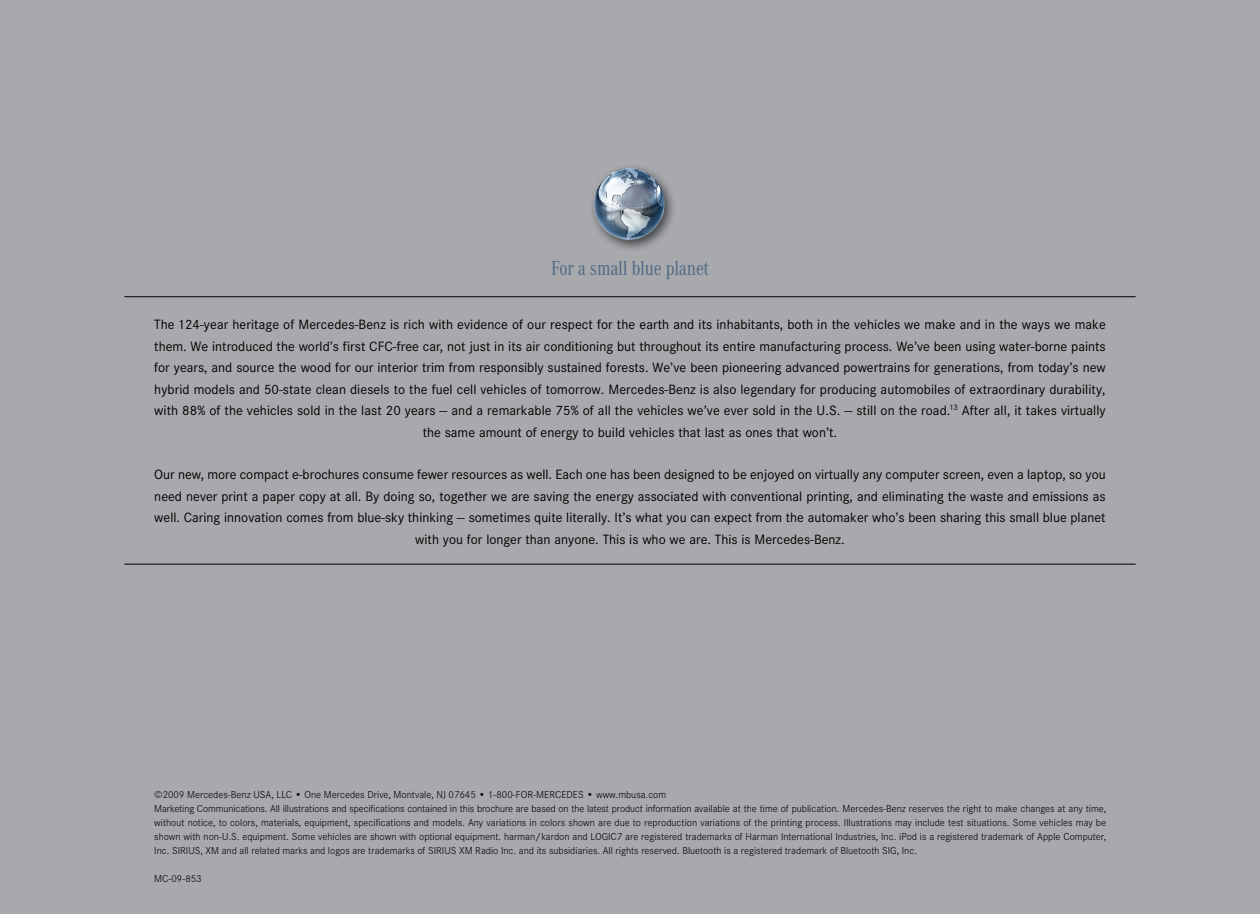
<style>
.page{position:relative;width:1260px;height:914px;background:#a7a9ac}
.page>*{position:absolute;margin:0;border:0;box-sizing:border-box;transform-origin:0 0}
.t1{font:21px "Corporate A Con";letter-spacing:-.01em;color:#516b85}
.t2{font:14px/21.3px "Corporate S";color:#000;text-align:center}
.t3{font:300 10.5px/14px "Corporate S";color:#000}
</style>
<div class="page">
<div style="left:588px;top:162px;width:89px;height:90px;background:#000;opacity:.6"></div>
<img style="left:594px;top:168px;width:71px;height:72px">
<hr style="left:124px;top:296px;width:1012px;height:1px;background:#000">
<hr style="left:124px;top:563px;width:1012px;height:1px;background:#000">
<h1 class="t1" style="left:551px;top:257px;width:159px">For a small blue planet</h1>
<p class="t2" style="left:154px;top:314px;width:953px">The 124-year heritage of Mercedes-Benz is rich with evidence of our respect for the earth and its inhabitants, both in the vehicles we make and in the ways we make them. We introduced the world’s first CFC-free car, not just in its air conditioning but throughout its entire manufacturing process. We’ve been using water-borne paints for years, and source the wood for our interior trim from responsibly sustained forests. We’ve been pioneering advanced powertrains for generations, from today’s new hybrid models and 50-state clean diesels to the fuel cell vehicles of tomorrow. Mercedes-Benz is also legendary for producing automobiles of extraordinary durability, with 88% of the vehicles sold in the last 20 years — and a remarkable 75% of all the vehicles we’ve ever sold in the U.S. — still on the road.<sup>13</sup> After all, it takes virtually the same amount of energy to build vehicles that last as ones that won’t.</p>
<p class="t2" style="left:154px;top:464px;width:953px">Our new, more compact e-brochures consume fewer resources as well. Each one has been designed to be enjoyed on virtually any computer screen, even a laptop, so you need never print a paper copy at all. By doing so, together we are saving the energy associated with conventional printing, and eliminating the waste and emissions as well. Caring innovation comes from blue-sky thinking — sometimes quite literally. It’s what you can expect from the automaker who’s been sharing this small blue planet with you for longer than anyone. This is who we are. This is Mercedes-Benz.</p>
<p class="t3" style="left:154px;top:788px;width:953px">©2009 Mercedes-Benz USA, LLC • One Mercedes Drive, Montvale, NJ 07645 • 1-800-FOR-MERCEDES • www.mbusa.com<br>Marketing Communications. All illustrations and specifications contained in this brochure are based on the latest product information available at the time of publication. Mercedes-Benz reserves the right to make changes at any time, without notice, to colors, materials, equipment, specifications and models. Any variations in colors shown are due to reproduction variations of the printing process. Illustrations may include test situations. Some vehicles may be shown with non-U.S. equipment. Some vehicles are shown with optional equipment. harman/kardon and LOGIC7 are registered trademarks of Harman International Industries, Inc. iPod is a registered trademark of Apple Computer, Inc. SIRIUS, XM and all related marks and logos are trademarks of SIRIUS XM Radio Inc. and its subsidiaries. All rights reserved. Bluetooth is a registered trademark of Bluetooth SIG, Inc.</p>
<p class="t3" style="left:154px;top:872px;width:49px">MC-09-853</p>
</div>
